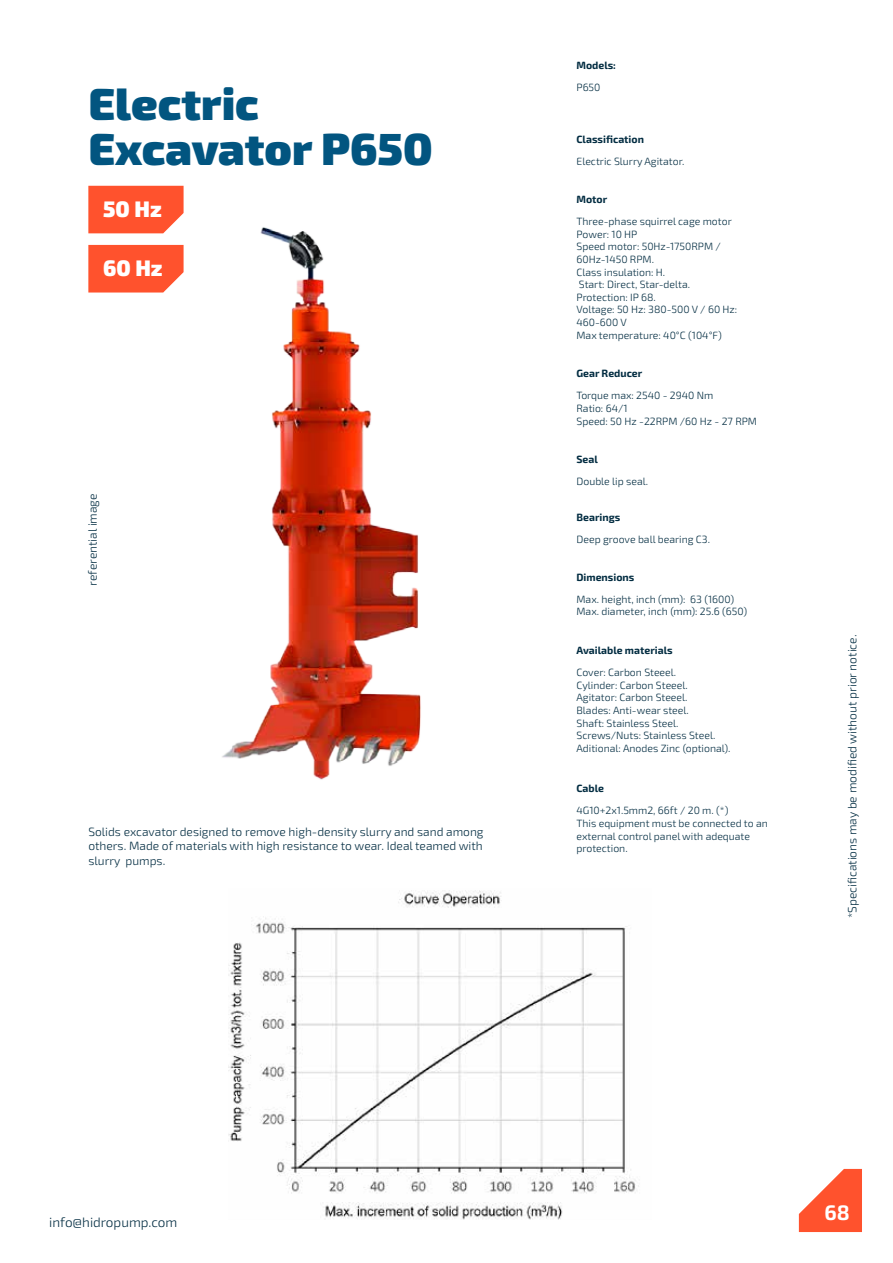
<style>
.page{position:relative;width:893px;height:1263px;background:#fff}
.page>*{position:absolute;margin:0;border:0;box-sizing:border-box;transform-origin:0 0}
.t1{font:900 45px/44.5px "Exo 2";color:#025580}
.t2{font:900 22.5px "Exo 2";color:#fff}
.t3{font:700 21px "Exo 2";color:#fff}
.t4{font:300 13.5px "Exo 2";color:#022c41}
.t5{font:300 12px/14.4px "Exo 2";color:#022c41;text-align:justify}
.t6{font:300 10.5px/12.6px "Exo 2";color:#022c41}
.t7{font:700 10.5px "Exo 2";color:#022c41}
</style>
<div class="page">
<div style="left:88px;top:186px;width:96px;height:47px;background:#ff522d"></div>
<div style="left:88px;top:245px;width:96px;height:47px;background:#ff522d"></div>
<svg style="left:799px;top:1169px;width:63px;height:63px"></svg>
<img style="left:228px;top:890px;width:411px;height:330px">
<img style="left:222px;top:227px;width:199px;height:553px">
<h1 class="t1" style="left:88px;top:79px;width:346px">Electric<br>Excavator P650</h1>
<h2 class="t2" style="left:103px;top:191px;width:60px">50 Hz</h2>
<h2 class="t2" style="left:103px;top:250px;width:61px">60 Hz</h2>
<p class="t5" style="left:85px;top:586px;width:94px;rotate:-90deg">referential image</p>
<p class="t5" style="left:88px;top:824px;width:397px">Solids excavator designed to remove high-density slurry and sand among others. Made of materials with high resistance to wear. Ideal teamed with slurry pumps.</p>
<p class="t7" style="left:576px;top:57px;width:41px">Models:</p>
<p class="t6" style="left:576px;top:81px;width:25px">P650</p>
<p class="t7" style="left:576px;top:131px;width:69px">Classification</p>
<p class="t6" style="left:576px;top:154px;width:110px">Electric Slurry Agitator.</p>
<p class="t7" style="left:576px;top:192px;width:32px">Motor</p>
<p class="t6" style="left:576px;top:215px;width:162px">Three-phase squirrel cage motor<br>Power: 10 HP<br>Speed motor: 50Hz-1750RPM /<br>60Hz-1450 RPM.<br>Class insulation: H.<br>Start: Direct, Star-delta.<br>Protection: IP 68.<br>Voltage: 50 Hz: 380-500 V / 60 Hz:<br>460-600 V<br>Max temperature: 40°C (104°F)</p>
<p class="t7" style="left:576px;top:366px;width:67px">Gear Reducer</p>
<p class="t6" style="left:576px;top:389px;width:182px">Torque max: 2540 - 2940 Nm<br>Ratio: 64/1<br>Speed: 50 Hz -22RPM /60 Hz - 27 RPM</p>
<p class="t7" style="left:576px;top:452px;width:23px">Seal</p>
<p class="t6" style="left:576px;top:475px;width:73px">Double lip seal.</p>
<p class="t7" style="left:576px;top:509px;width:45px">Bearings</p>
<p class="t6" style="left:576px;top:533px;width:135px">Deep groove ball bearing C3.</p>
<p class="t7" style="left:576px;top:569px;width:59px">Dimensions</p>
<p class="t6" style="left:576px;top:592px;width:172px">Max. height, inch (mm): 63 (1600)<br>Max. diameter, inch (mm): 25.6 (650)</p>
<p class="t7" style="left:576px;top:642px;width:98px">Available materials</p>
<p class="t6" style="left:576px;top:666px;width:156px">Cover: Carbon Steeel.<br>Cylinder: Carbon Steeel.<br>Agitator: Carbon Steeel.<br>Blades: Anti-wear steel.<br>Shaft: Stainless Steel.<br>Screws/Nuts: Stainless Steel.<br>Aditional: Anodes Zinc (optional).</p>
<p class="t7" style="left:576px;top:781px;width:29px">Cable</p>
<p class="t6" style="left:576px;top:804px;width:193px">4G10+2x1.5mm2, 66ft / 20 m. (*)<br>This equipment must be connected to an external control panel with adequate protection.</p>
<p class="t5" style="left:845px;top:918px;width:285px;rotate:-90deg">*Specifications may be modified without prior notice.</p>
<p class="t4" style="left:49px;top:1213px;width:130px">info@hidropump.com</p>
<h3 class="t3" style="left:825px;top:1196px;width:27px">68</h3>
</div>
